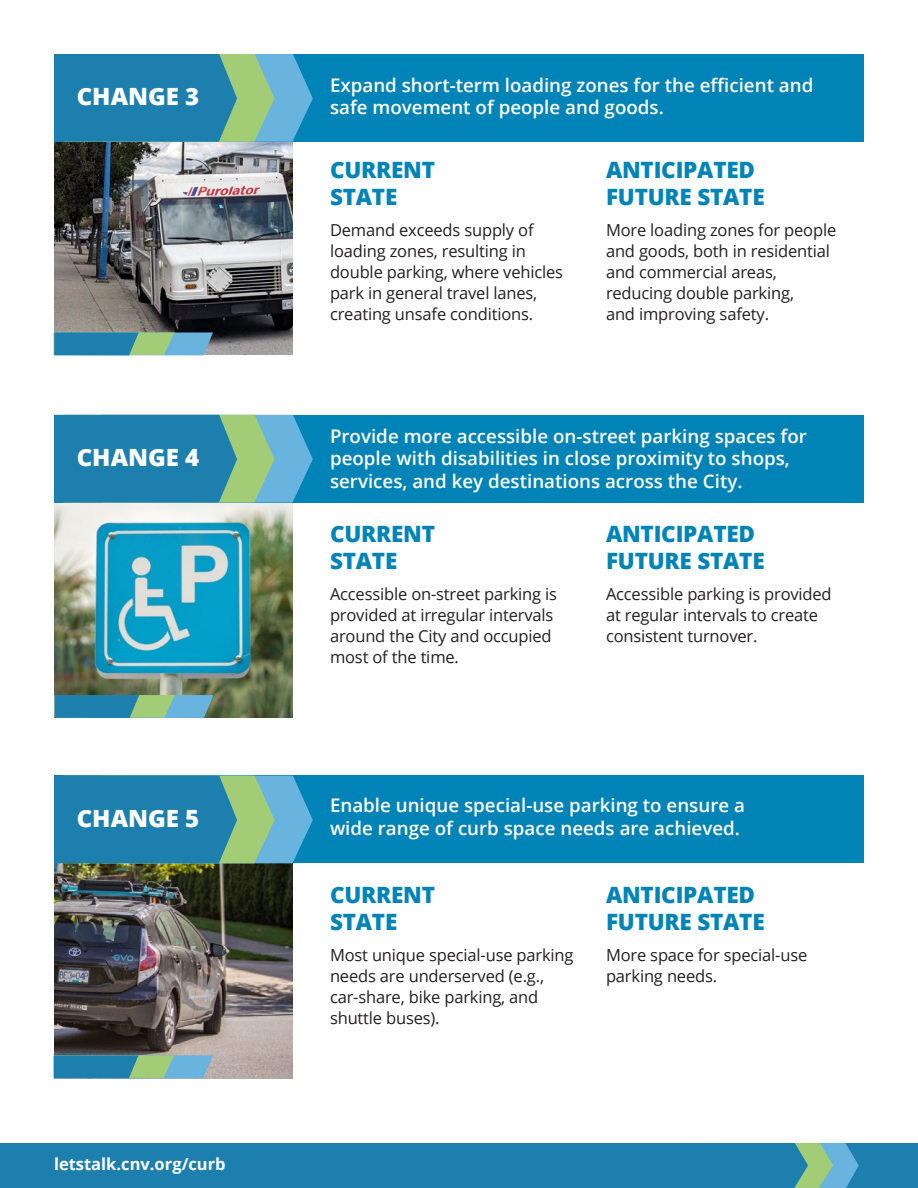
<style>
.page{position:relative;width:918px;height:1188px;background:#fff}
.page>*{position:absolute;margin:0;border:0;box-sizing:border-box;transform-origin:0 0}
.t1{font:800 23.7px "Open Sans";color:#fff}
.Proposed_Change_subheads{font:800 22.5px/27px "Open Sans";letter-spacing:-.01em;color:#0084b7}
.Proposed_Change_description{font:600 18.75px/22.5px "Open Sans";color:#fff}
.Proposed_changes_-_text{font:16.5px/21px "Open Sans";letter-spacing:-.01em;color:#231f20}
.t2{font:700 16.5px "Open Sans";color:#fff}
</style>
<div class="page">
<div style="left:0;top:1143px;width:918px;height:45px;background:#1c7fae"></div>
<img style="left:54px;top:863px;width:238px;height:215px">
<img style="left:54px;top:142px;width:238px;height:213px">
<img style="left:54px;top:503px;width:238px;height:215px">
<svg style="left:794px;top:1143px;width:65px;height:45px"></svg>
<div style="left:74px;top:415px;width:790px;height:88px;background:#0084b7"></div>
<svg style="left:54px;top:415px;width:259px;height:88px;background:#3991ad"></svg>
<div style="left:74px;top:54px;width:790px;height:88px;background:#0084b7"></div>
<svg style="left:54px;top:54px;width:259px;height:88px;background:#3991ad"></svg>
<div style="left:74px;top:776px;width:790px;height:87px;background:#0084b7"></div>
<svg style="left:54px;top:776px;width:259px;height:87px;background:#3991ad"></svg>
<svg style="left:54px;top:332px;width:159px;height:23px;background:#509cab"></svg>
<svg style="left:54px;top:695px;width:160px;height:23px;background:#4f9ca9"></svg>
<svg style="left:54px;top:1055px;width:159px;height:23px;background:#529ead"></svg>
<p class="t1" style="left:77px;top:79px;width:124px">CHANGE 3</p>
<p class="t1" style="left:77px;top:439px;width:124px">CHANGE 4</p>
<p class="t1" style="left:77px;top:800px;width:124px">CHANGE 5</p>
<p class="t2" style="left:54px;top:1152px;width:173px">letstalk.cnv.org/curb</p>
<p class="Proposed_Change_description" style="left:330px;top:74px;width:485px">Expand short-term loading zones for the efficient and safe movement of people and goods.</p>
<p class="Proposed_Change_subheads" style="left:330px;top:156px;width:107px">CURRENT<br>STATE</p>
<p class="Proposed_changes_-_text" style="left:330px;top:219px;width:235px">Demand exceeds supply of loading zones, resulting in double parking, where vehicles park in general travel lanes, creating unsafe conditions.</p>
<p class="Proposed_Change_subheads" style="left:606px;top:156px;width:160px">ANTICIPATED<br>FUTURE STATE</p>
<p class="Proposed_changes_-_text" style="left:606px;top:219px;width:232px">More loading zones for people and goods, both in residential and commercial areas, reducing double parking,<br>and improving safety.</p>
<p class="Proposed_Change_description" style="left:330px;top:424px;width:478px">Provide more accessible on-street parking spaces for people with disabilities in close proximity to shops, services, and key destinations across the City.</p>
<p class="Proposed_Change_subheads" style="left:330px;top:520px;width:107px">CURRENT<br>STATE</p>
<p class="Proposed_changes_-_text" style="left:330px;top:584px;width:229px">Accessible on-street parking is provided at irregular intervals around the City and occupied most of the time.</p>
<p class="Proposed_Change_subheads" style="left:606px;top:520px;width:160px">ANTICIPATED<br>FUTURE STATE</p>
<p class="Proposed_changes_-_text" style="left:606px;top:584px;width:227px">Accessible parking is provided at regular intervals to create consistent turnover.</p>
<p class="Proposed_Change_description" style="left:330px;top:794px;width:416px">Enable unique special-use parking to ensure a wide range of curb space needs are achieved.</p>
<p class="Proposed_Change_subheads" style="left:330px;top:880px;width:107px">CURRENT<br>STATE</p>
<p class="Proposed_changes_-_text" style="left:330px;top:944px;width:245px">Most unique special-use parking needs are underserved (e.g., car-share, bike parking, and shuttle buses).</p>
<p class="Proposed_Change_subheads" style="left:606px;top:880px;width:160px">ANTICIPATED<br>FUTURE STATE</p>
<p class="Proposed_changes_-_text" style="left:606px;top:944px;width:203px">More space for special-use parking needs.</p>
</div>
